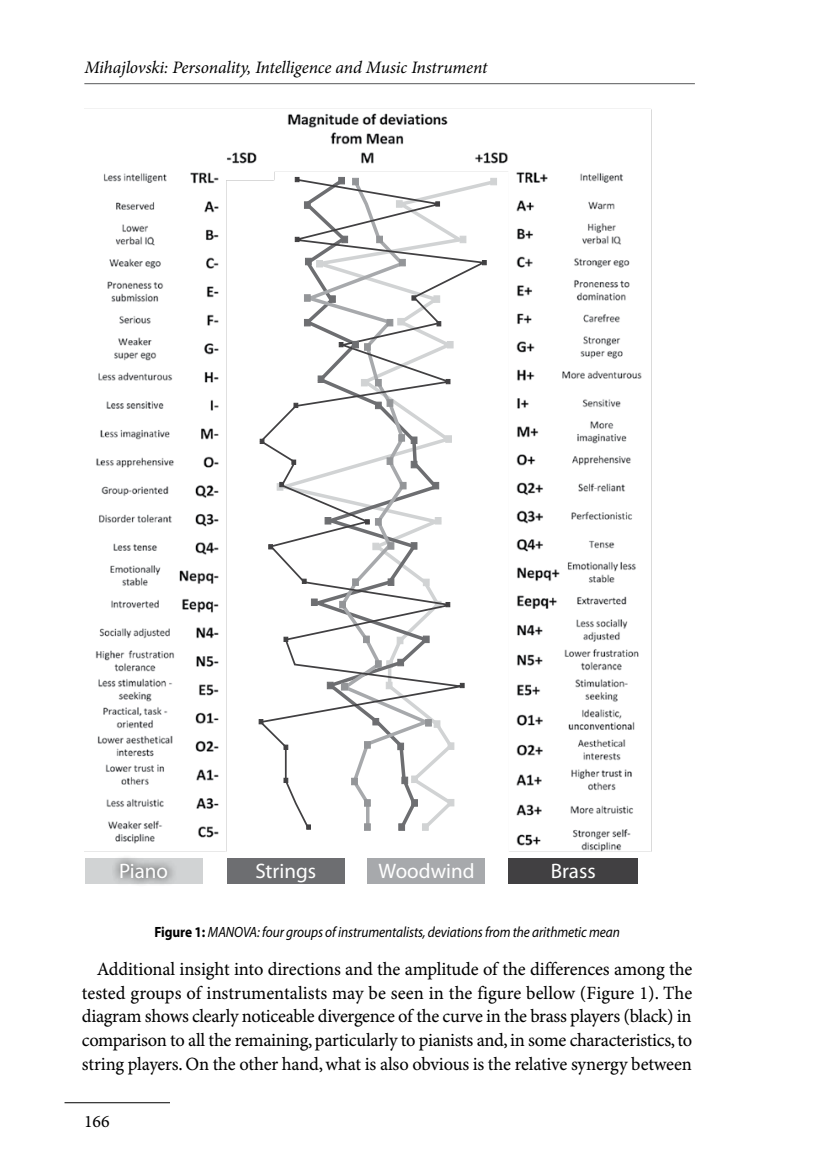
<style>
.page{position:relative;width:819px;height:1166px;background:#fff}
.page>*{position:absolute;margin:0;border:0;box-sizing:border-box;transform-origin:0 0}
.t1{font:21px "Myriad Pro";color:#fff}
.t2{font:18.72px/23.6px "Minion Pro Capt";letter-spacing:-.01em;color:#000;text-align:justify}
.t3{font:italic 17.5px "Minion Pro";letter-spacing:-.01em;color:#000}
.t4{font:17.5px "Minion Pro Capt";color:#000}
.t5{font:italic 14.88px "Myriad Pro";letter-spacing:-.005em;color:#000;scale:.9 1}
.s1{font-weight:700;font-style:normal}
</style>
<div class="page">
<hr style="left:84px;top:83px;width:610px;height:1px;background:#58595b">
<hr style="left:64px;top:1102px;width:106px;height:1px;background:#000">
<img style="left:84px;top:108px;width:568px;height:776px">
<svg style="left:435px;top:202px;width:5px;height:4px"></svg>
<svg style="left:295px;top:177px;width:4px;height:5px"></svg>
<div style="left:352px;top:178px;width:6px;height:7px;background:#939598"></div>
<div style="left:490px;top:178px;width:6px;height:7px;background:#d1d3d4"></div>
<div style="left:396px;top:200px;width:6px;height:7px;background:#d1d3d4"></div>
<div style="left:460px;top:236px;width:6px;height:7px;background:#d1d3d4"></div>
<div style="left:316px;top:260px;width:6px;height:7px;background:#d1d3d4"></div>
<div style="left:433px;top:296px;width:7px;height:6px;background:#d1d3d4"></div>
<div style="left:397px;top:318px;width:7px;height:7px;background:#d1d3d4"></div>
<div style="left:447px;top:341px;width:6px;height:7px;background:#d1d3d4"></div>
<div style="left:361px;top:379px;width:6px;height:7px;background:#d1d3d4"></div>
<div style="left:445px;top:435px;width:6px;height:7px;background:#d1d3d4"></div>
<svg style="left:277px;top:483px;width:6px;height:7px"></svg>
<div style="left:435px;top:517px;width:6px;height:7px;background:#d1d3d4"></div>
<div style="left:372px;top:543px;width:7px;height:7px;background:#d1d3d4;border:1px solid #d1d3d4"></div>
<div style="left:423px;top:579px;width:6px;height:7px;background:#d1d3d4"></div>
<div style="left:397px;top:637px;width:6px;height:7px;background:#d1d3d4"></div>
<div style="left:386px;top:682px;width:6px;height:7px;background:#d1d3d4"></div>
<div style="left:434px;top:720px;width:6px;height:7px;background:#d1d3d4;border:1px solid #d1d3d4"></div>
<svg style="left:448px;top:743px;width:6px;height:6px"></svg>
<div style="left:411px;top:776px;width:6px;height:7px;background:#d1d3d4"></div>
<div style="left:448px;top:799px;width:6px;height:7px;background:#d1d3d4"></div>
<div style="left:422px;top:823px;width:6px;height:7px;background:#d1d3d4;border:1px solid #d1d3d4"></div>
<div style="left:376px;top:236px;width:6px;height:7px;background:#939598;border:1px solid #939598"></div>
<div style="left:399px;top:259px;width:6px;height:7px;background:#939598"></div>
<div style="left:304px;top:294px;width:6px;height:7px;background:#939598;border:1px solid #939598"></div>
<div style="left:387px;top:319px;width:6px;height:7px;background:#939598"></div>
<div style="left:364px;top:343px;width:6px;height:7px;background:#939598;border:1px solid #939598"></div>
<div style="left:375px;top:379px;width:6px;height:7px;background:#939598"></div>
<svg style="left:387px;top:400px;width:6px;height:6px"></svg>
<div style="left:398px;top:434px;width:7px;height:7px;background:#939598;border:1px solid #939598"></div>
<svg style="left:387px;top:458px;width:6px;height:6px"></svg>
<div style="left:400px;top:482px;width:6px;height:7px;background:#939598"></div>
<div style="left:375px;top:518px;width:6px;height:7px;background:#939598"></div>
<div style="left:388px;top:542px;width:6px;height:7px;background:#939598"></div>
<div style="left:352px;top:579px;width:6px;height:7px;background:#939598"></div>
<div style="left:339px;top:601px;width:7px;height:7px;background:#939598;border:1px solid #939598"></div>
<div style="left:375px;top:660px;width:6px;height:7px;background:#939598"></div>
<div style="left:341px;top:683px;width:6px;height:7px;background:#939598"></div>
<div style="left:425px;top:719px;width:6px;height:7px;background:#939598"></div>
<div style="left:364px;top:741px;width:6px;height:7px;background:#939598"></div>
<div style="left:351px;top:778px;width:6px;height:7px;background:#939598"></div>
<div style="left:364px;top:799px;width:6px;height:7px;background:#939598"></div>
<div style="left:364px;top:823px;width:6px;height:7px;background:#939598"></div>
<div style="left:398px;top:823px;width:7px;height:7px;background:#6d6e71;border:1px solid #6d6e71"></div>
<div style="left:411px;top:799px;width:6px;height:7px;background:#6d6e71;border:1px solid #6d6e71"></div>
<div style="left:401px;top:777px;width:7px;height:7px;background:#6d6e71;border:1px solid #6d6e71"></div>
<div style="left:397px;top:743px;width:7px;height:7px;background:#6d6e71;border:1px solid #6d6e71"></div>
<div style="left:372px;top:718px;width:7px;height:7px;background:#6d6e71;border:1px solid #6d6e71"></div>
<div style="left:327px;top:682px;width:6px;height:7px;background:#6d6e71"></div>
<div style="left:397px;top:659px;width:7px;height:7px;background:#6d6e71"></div>
<div style="left:423px;top:636px;width:6px;height:7px;background:#6d6e71"></div>
<div style="left:311px;top:599px;width:6px;height:7px;background:#6d6e71"></div>
<div style="left:388px;top:579px;width:6px;height:7px;background:#6d6e71"></div>
<div style="left:411px;top:542px;width:6px;height:7px;background:#6d6e71;border:1px solid #6d6e71"></div>
<div style="left:325px;top:517px;width:6px;height:7px;background:#6d6e71"></div>
<div style="left:432px;top:482px;width:7px;height:7px;background:#6d6e71"></div>
<div style="left:411px;top:461px;width:6px;height:7px;background:#6d6e71"></div>
<div style="left:411px;top:437px;width:6px;height:7px;background:#6d6e71"></div>
<div style="left:375px;top:402px;width:6px;height:7px;background:#6d6e71"></div>
<div style="left:318px;top:376px;width:6px;height:7px;background:#6d6e71"></div>
<div style="left:352px;top:341px;width:6px;height:7px;background:#6d6e71"></div>
<div style="left:304px;top:319px;width:6px;height:7px;background:#6d6e71"></div>
<svg style="left:329px;top:296px;width:6px;height:6px"></svg>
<div style="left:305px;top:258px;width:6px;height:7px;background:#6d6e71"></div>
<div style="left:341px;top:236px;width:7px;height:7px;background:#6d6e71"></div>
<div style="left:304px;top:202px;width:6px;height:7px;background:#6d6e71;border:1px solid #6d6e71"></div>
<div style="left:338px;top:177px;width:7px;height:7px;background:#6d6e71"></div>
<div style="left:363px;top:636px;width:6px;height:7px;background:#939598"></div>
<svg style="left:295px;top:237px;width:4px;height:5px"></svg>
<svg style="left:482px;top:260px;width:4px;height:5px"></svg>
<svg style="left:411px;top:296px;width:5px;height:4px"></svg>
<svg style="left:437px;top:321px;width:4px;height:5px"></svg>
<svg style="left:339px;top:342px;width:4px;height:5px"></svg>
<svg style="left:446px;top:379px;width:4px;height:5px"></svg>
<svg style="left:294px;top:403px;width:4px;height:5px"></svg>
<svg style="left:260px;top:439px;width:4px;height:5px"></svg>
<svg style="left:292px;top:460px;width:4px;height:4px"></svg>
<svg style="left:365px;top:519px;width:4px;height:5px"></svg>
<svg style="left:268px;top:544px;width:5px;height:5px"></svg>
<svg style="left:302px;top:579px;width:4px;height:5px"></svg>
<svg style="left:446px;top:602px;width:4px;height:5px"></svg>
<svg style="left:284px;top:637px;width:4px;height:5px"></svg>
<svg style="left:460px;top:683px;width:4px;height:5px"></svg>
<svg style="left:259px;top:719px;width:4px;height:5px"></svg>
<svg style="left:284px;top:745px;width:4px;height:4px"></svg>
<svg style="left:284px;top:778px;width:4px;height:5px"></svg>
<svg style="left:306px;top:825px;width:5px;height:4px"></svg>
<svg style="left:279px;top:482px;width:5px;height:5px"></svg>
<p class="t3" style="left:84px;top:56px;width:404px">Mihajlovski: Personality, Intelligence and Music Instrument</p>
<p class="t1" style="left:119px;top:857px;width:51px">Piano</p>
<p class="t1" style="left:255px;top:857px;width:62px">Strings</p>
<p class="t1" style="left:378px;top:857px;width:97px">Woodwind</p>
<p class="t1" style="left:550px;top:857px;width:46px">Brass</p>
<p class="t5" style="left:154px;top:922px;width:518px"><span class="s1">Figure 1:</span> MANOVA: four groups of instrumentalists, deviations from the arithmetic mean</p>
<p class="t2" style="left:82px;top:958px;width:612px;text-indent:15px">Additional insight into directions and the amplitude of the differences among the tested groups of instrumentalists may be seen in the figure bellow (Figure 1). The diagram shows clearly noticeable divergence of the curve in the brass players (black) in comparison to all the remaining, particularly to pianists and, in some characteristics, to string players. On the other hand, what is also obvious is the relative synergy between</p>
<p class="t4" style="left:84px;top:1110px;width:27px">166</p>
</div>
